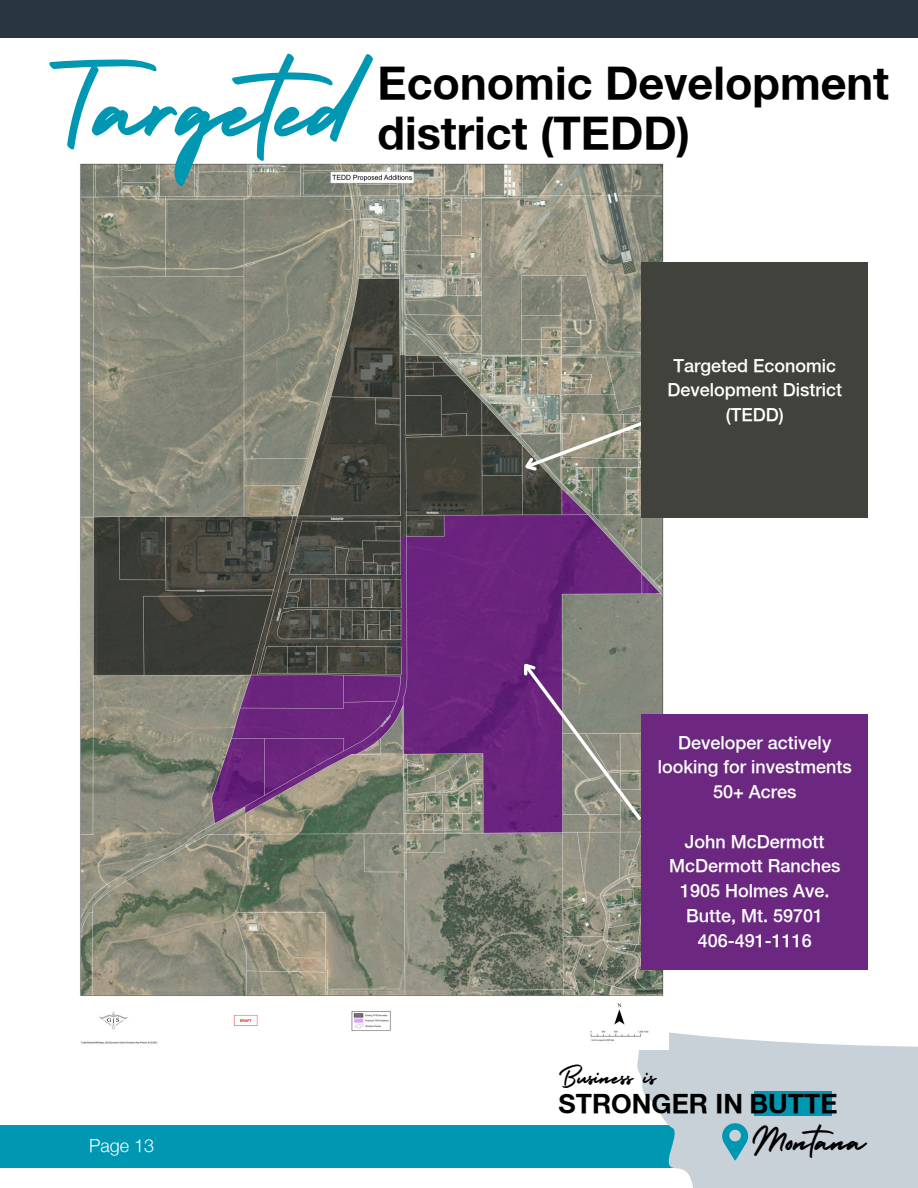
<style>
.page{position:relative;width:918px;height:1188px;background:#fff}
.page>*{position:absolute;margin:0;border:0;box-sizing:border-box;transform-origin:0 0}
.t1{font:130.65px "Holiday";color:#0097b2}
.t2{font:700 45px "Helvetica Neue";color:#000}
.t3{font:41.1px "Holiday";color:#000001}
.t4{font:30.3px "Holiday";color:#000001}
.t5{font:700 26.55px "Helvetica Neue";color:#000001}
.t6{font:500 18px/24.8px "Helvetica Neue";color:#fff;text-align:center}
.t7{font:300 18px "Helvetica Neue";color:#fff}
</style>
<div class="page">
<div style="left:0;top:1125px;width:918px;height:43px;background:#0097b2"></div>
<svg style="left:637px;top:1032px;width:281px;height:156px;background:#c6d2da"></svg>
<div style="left:0;top:0;width:918px;height:38px;background:#2a363f"></div>
<div style="left:754px;top:1092px;width:78px;height:24px;background:#0097b2"></div>
<svg style="left:722px;top:1123px;width:26px;height:38px"></svg>
<img style="left:80px;top:163px;width:588px;height:886px">
<svg style="left:515px;top:655px;width:130px;height:169px;background:#826a83"></svg>
<div style="left:642px;top:714px;width:226px;height:256px;background:#6c2880"></div>
<svg style="left:518px;top:388px;width:124px;height:90px;background:#959687"></svg>
<div style="left:642px;top:262px;width:226px;height:256px;background:#41423b"></div>
<h2 class="t1" style="left:46px;top:5px;width:320px">Targeted</h2>
<h1 class="t2" style="left:378px;top:55px;width:513px">Economic Development</h1>
<h1 class="t2" style="left:378px;top:106px;width:314px">district (TEDD)</h1>
<p class="t6" style="left:667px;top:353px;width:176px">Targeted Economic<br>Development District (TEDD)</p>
<p class="t6" style="left:658px;top:730px;width:196px">Developer actively looking for investments</p>
<p class="t6" style="left:713px;top:779px;width:85px">50+ Acres</p>
<p class="t6" style="left:685px;top:829px;width:141px">John McDermott</p>
<p class="t6" style="left:669px;top:854px;width:173px">McDermott Ranches</p>
<p class="t6" style="left:680px;top:878px;width:151px">1905 Holmes Ave.</p>
<p class="t6" style="left:686px;top:903px;width:139px">Butte, Mt. 59701</p>
<p class="t6" style="left:698px;top:928px;width:116px">406-491-1116</p>
<p class="t4" style="left:559px;top:1053px;width:99px">Business is</p>
<p class="t7" style="left:89px;top:1135px;width:67px">Page 13</p>
<p class="t5" style="left:559px;top:1087px;width:281px">STRONGER IN BUTTE</p>
<p class="t3" style="left:751px;top:1109px;width:116px">Montana</p>
</div>
